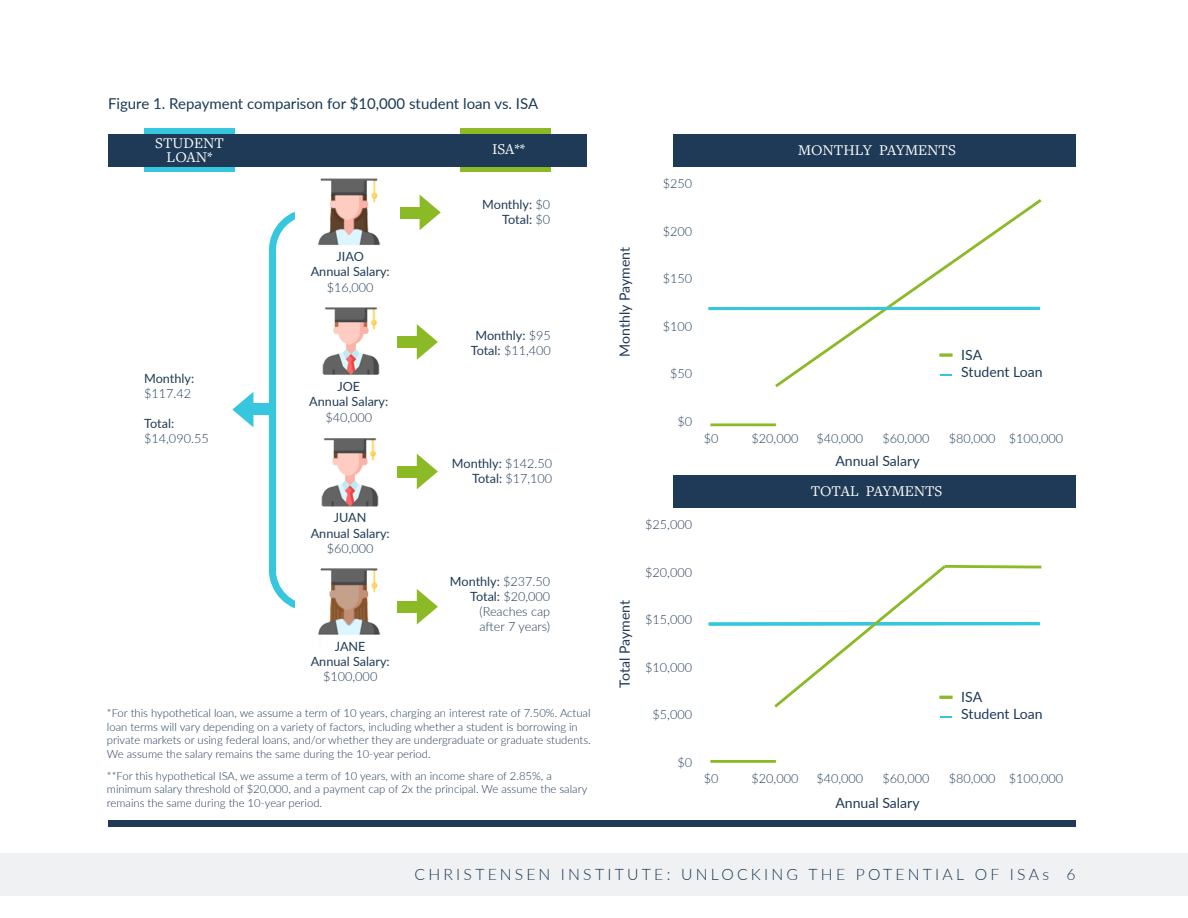
<style>
.page{position:relative;width:1188px;height:918px;background:#fff}
.page>*{position:absolute;margin:0;border:0;box-sizing:border-box;transform-origin:0 0}
.t1{font:300 15.75px "Lato";letter-spacing:.205em;color:#1b3955}
.t2{font:15.45px/14.1px "Freight Text Pro";color:#fff;text-align:center}
.Figure_subhead_singl{font:15px "Lato";color:#1b3955}
.t3{font:14.1px/17px "Lato";color:#1f3a56}
.t4{font:300 12.6px/15.1px "Lato";color:#1f3a56}
.t5{font:12.6px/15.1px "Lato";color:#1f3a56;text-align:center}
.t6{font:300 11.25px/13.5px "Lato";color:#1f3a56}
.s1{font-weight:300}
.s2{font-weight:400}
</style>
<div class="page">
<svg style="left:268px;top:211px;width:27px;height:398px"></svg>
<div style="left:144px;top:128px;width:91px;height:44px;background:#36c7de"></div>
<div style="left:460px;top:128px;width:91px;height:44px;background:#8bba26"></div>
<div style="left:108px;top:134px;width:479px;height:32px;background:#1f3a56"></div>
<img style="left:319px;top:568px;width:62px;height:67px">
<img style="left:321px;top:439px;width:57px;height:67px">
<img style="left:323px;top:308px;width:56px;height:66px">
<img style="left:319px;top:178px;width:62px;height:67px">
<div style="left:108px;top:820px;width:968px;height:6px;background:#1f3a56"></div>
<svg style="left:417px;top:324px;width:21px;height:36px"></svg>
<div style="left:397px;top:337px;width:20px;height:11px;background:#8bba26"></div>
<svg style="left:420px;top:195px;width:21px;height:35px"></svg>
<div style="left:400px;top:207px;width:20px;height:12px;background:#8bba26"></div>
<svg style="left:417px;top:454px;width:21px;height:35px"></svg>
<div style="left:397px;top:466px;width:20px;height:12px;background:#8bba26"></div>
<svg style="left:417px;top:589px;width:21px;height:36px"></svg>
<div style="left:397px;top:602px;width:20px;height:11px;background:#8bba26"></div>
<svg style="left:232px;top:392px;width:21px;height:35px"></svg>
<div style="left:253px;top:403px;width:20px;height:12px;background:#36c7de"></div>
<div style="left:708px;top:622px;width:332px;height:4px;border:3px solid #36c7de"></div>
<svg style="left:771px;top:565px;width:271px;height:143px"></svg>
<hr style="left:710px;top:760px;width:66px;height:3px;background:#8bba26">
<svg style="left:940px;top:716px;width:12px;height:2px"></svg>
<hr style="left:710px;top:423px;width:66px;height:3px;background:#8bba26">
<svg style="left:772px;top:199px;width:270px;height:189px"></svg>
<div style="left:708px;top:307px;width:332px;height:3px;border:3px solid #36c7de"></div>
<div style="left:673px;top:134px;width:403px;height:32px;background:#1f3a56"></div>
<div style="left:673px;top:475px;width:403px;height:32px;background:#1f3a56"></div>
<div style="left:0;top:853px;width:1188px;height:43px;background:#f0f1f2"></div>
<p class="Figure_subhead_singl" style="left:108px;top:93px;width:432px">Figure 1. Repayment comparison for $10,000 student loan vs. ISA</p>
<p class="t2" style="left:155px;top:136px;width:70px">STUDENT<br>LOAN*</p>
<p class="t2" style="left:492px;top:141px;width:34px">ISA**</p>
<p class="t5" style="left:144px;top:370px;width:52px;text-align:left">Monthly: <span class="s1">$117.42</span></p>
<p class="t4" style="left:144px;top:416px;width:66px"><span class="s2">Total: </span>$14,090.55</p>
<p class="t5" style="left:311px;top:249px;width:80px">JIAO<br>Annual Salary: <span class="s1">$16,000</span></p>
<p class="t5" style="left:309px;top:378px;width:80px">JOE<br>Annual Salary: <span class="s1">$40,000</span></p>
<p class="t5" style="left:311px;top:510px;width:80px">JUAN<br>Annual Salary: <span class="s1">$60,000</span></p>
<p class="t5" style="left:311px;top:638px;width:80px">JANE<br>Annual Salary: <span class="s1">$100,000</span></p>
<p class="t5" style="left:482px;top:196px;width:69px;text-align:right">Monthly: <span class="s1">$0<br></span>Total: <span class="s1">$0</span></p>
<p class="t5" style="left:471px;top:328px;width:82px">Monthly: <span class="s1">$95<br></span>Total: <span class="s1">$11,400</span></p>
<p class="t5" style="left:452px;top:455px;width:102px;text-align:right">Monthly: <span class="s1">$142.50<br></span>Total: <span class="s1">$17,100</span></p>
<p class="t4" style="left:450px;top:573px;width:102px;text-align:right"><span class="s2">Monthly:</span> $237.50<br><span class="s2">Total:</span> $20,000 (Reaches cap<br>after 7 years)</p>
<p class="t6" style="left:107px;top:706px;width:485px">*For this hypothetical loan, we assume a term of 10 years, charging an interest rate of 7.50%. Actual loan terms will vary depending on a variety of factors, including whether a student is borrowing in private markets or using federal loans, and/or whether they are undergraduate or graduate students.<br>We assume the salary remains the same during the 10-year period.</p>
<p class="t6" style="left:107px;top:769px;width:482px">**For this hypothetical ISA, we assume a term of 10 years, with an income share of 2.85%, a minimum salary threshold of $20,000, and a payment cap of 2x the principal. We assume the salary remains the same during the 10-year period.</p>
<p class="t3" style="left:616px;top:357px;width:111px;rotate:-90deg">Monthly Payment</p>
<p class="t3" style="left:616px;top:688px;width:89px;rotate:-90deg">Total Payment</p>
<p class="t4" style="left:663px;top:176px;width:31px">$250</p>
<p class="t4" style="left:663px;top:223px;width:31px">$200</p>
<p class="t4" style="left:663px;top:271px;width:31px">$150</p>
<p class="t4" style="left:663px;top:318px;width:31px">$100</p>
<p class="t4" style="left:670px;top:366px;width:24px">$50</p>
<p class="t4" style="left:677px;top:413px;width:16px">$0</p>
<p class="t4" style="left:645px;top:517px;width:48px">$25,000</p>
<p class="t4" style="left:645px;top:564px;width:48px">$20,000</p>
<p class="t4" style="left:645px;top:612px;width:48px">$15,000</p>
<p class="t4" style="left:645px;top:659px;width:48px">$10,000</p>
<p class="t4" style="left:653px;top:707px;width:41px">$5,000</p>
<p class="t4" style="left:677px;top:754px;width:16px">$0</p>
<p class="t2" style="left:798px;top:143px;width:159px">MONTHLY PAYMENTS</p>
<p class="t3" style="left:961px;top:346px;width:83px">ISA<br>Student Loan</p>
<p class="t4" style="left:704px;top:431px;width:16px">$0</p>
<p class="t4" style="left:752px;top:431px;width:48px">$20,000</p>
<p class="t4" style="left:816px;top:431px;width:48px">$40,000</p>
<p class="t4" style="left:883px;top:431px;width:48px">$60,000</p>
<p class="t4" style="left:949px;top:431px;width:116px">$80,000 $100,000</p>
<p class="t3" style="left:835px;top:452px;width:86px">Annual Salary</p>
<p class="t2" style="left:811px;top:484px;width:133px">TOTAL PAYMENTS</p>
<p class="t3" style="left:961px;top:688px;width:83px">ISA<br>Student Loan</p>
<p class="t4" style="left:704px;top:770px;width:16px">$0</p>
<p class="t4" style="left:752px;top:770px;width:48px">$20,000</p>
<p class="t4" style="left:816px;top:770px;width:48px">$40,000</p>
<p class="t4" style="left:883px;top:770px;width:48px">$60,000</p>
<p class="t4" style="left:949px;top:770px;width:116px">$80,000 $100,000</p>
<p class="t3" style="left:835px;top:794px;width:86px">Annual Salary</p>
<h1 class="t1" style="left:415px;top:864px;width:663px">CHRISTENSEN INSTITUTE: UNLOCKING THE POTENTIAL OF ISAs 6</h1>
</div>
